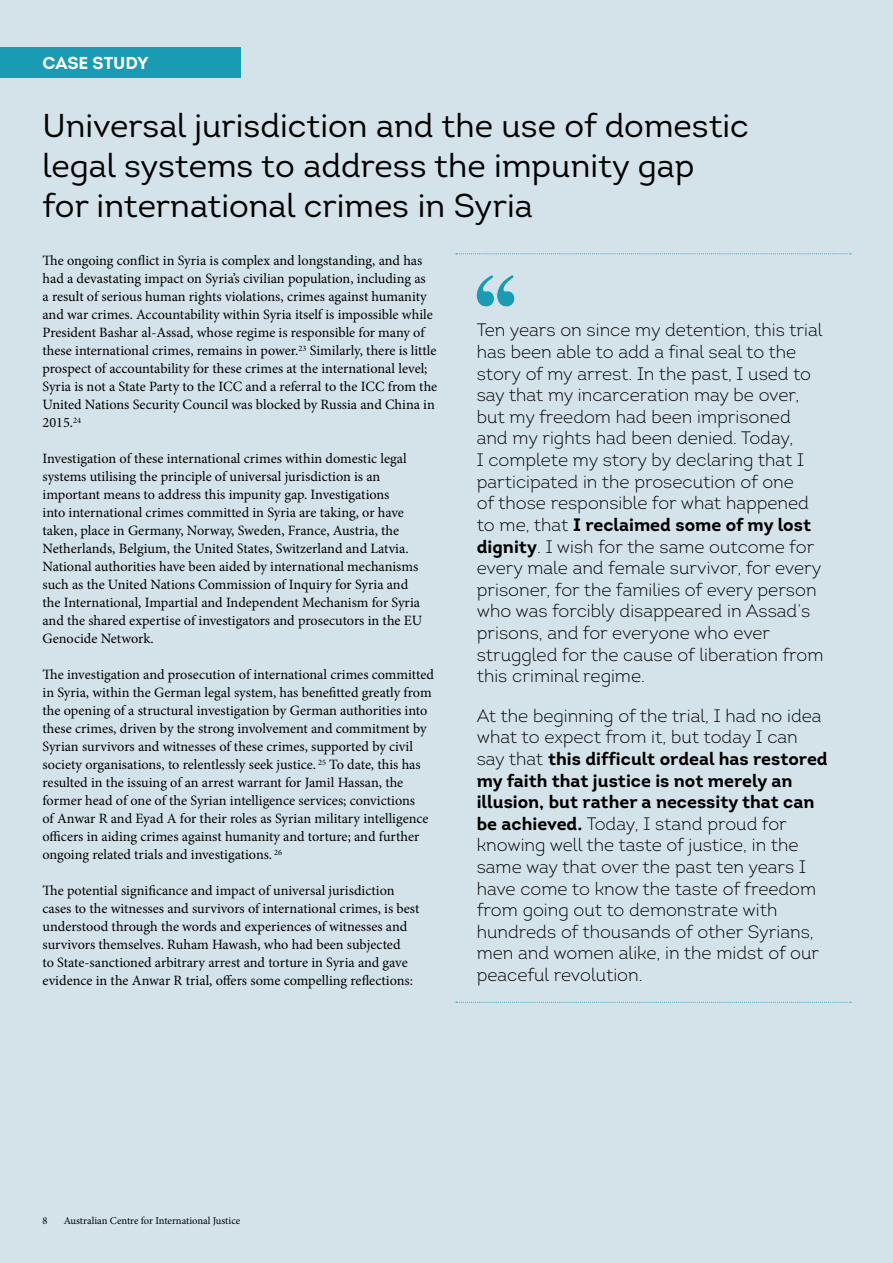
<style>
.page{position:relative;width:893px;height:1263px;background:#d4e3ea}
.page>*{position:absolute;margin:0;border:0;box-sizing:border-box;transform-origin:0 0}
.t1{font:33px/39.6px "Intro";color:#000}
.t2{font:300 18px/21.6px "Intro";color:#000}
.t3{font:700 17.25px "Intro";letter-spacing:-.005em;color:#fff}
.t4{font:14.25px/18px "Minion Pro";color:#000}
.t5{font:10.5px "Minion Pro";letter-spacing:-.005em;color:#000}
.s1{font-weight:700}
</style>
<div class="page">
<div style="left:0;top:47px;width:241px;height:31px;background:#1a9bb4"></div>
<svg style="left:456px;top:253px;width:395px;height:1px"></svg>
<svg style="left:456px;top:1002px;width:395px;height:1px"></svg>
<svg style="left:477px;top:275px;width:37px;height:31px"></svg>
<p class="t3" style="left:43px;top:52px;width:107px">CASE STUDY</p>
<h1 class="t1" style="left:43px;top:106px;width:708px">Universal jurisdiction and the use of domestic legal systems to address the impunity gap for international crimes in Syria</h1>
<p class="t4" style="left:43px;top:252px;width:396px">The ongoing conflict in Syria is complex and longstanding, and has had a devastating impact on Syria’s civilian population, including as<br>a result of serious human rights violations, crimes against humanity and war crimes. Accountability within Syria itself is impossible while President Bashar al-Assad, whose regime is responsible for many of these international crimes, remains in power.<sup>23</sup> Similarly, there is little prospect of accountability for these crimes at the international level; Syria is not a State Party to the ICC and a referral to the ICC from the United Nations Security Council was blocked by Russia and China in 2015.<sup>24</sup></p>
<p class="t4" style="left:43px;top:450px;width:381px">Investigation of these international crimes within domestic legal systems utilising the principle of universal jurisdiction is an important means to address this impunity gap. Investigations<br>into international crimes committed in Syria are taking, or have taken, place in Germany, Norway, Sweden, France, Austria, the Netherlands, Belgium, the United States, Switzerland and Latvia.<br>National authorities have been aided by international mechanisms such as the United Nations Commission of Inquiry for Syria and the International, Impartial and Independent Mechanism for Syria and the shared expertise of investigators and prosecutors in the EU Genocide Network.</p>
<p class="t4" style="left:43px;top:666px;width:393px">The investigation and prosecution of international crimes committed in Syria, within the German legal system, has benefitted greatly from the opening of a structural investigation by German authorities into these crimes, driven by the strong involvement and commitment by Syrian survivors and witnesses of these crimes, supported by civil society organisations, to relentlessly seek justice. <sup>25</sup> To date, this has resulted in the issuing of an arrest warrant for Jamil Hassan, the former head of one of the Syrian intelligence services; convictions<br>of Anwar R and Eyad A for their roles as Syrian military intelligence officers in aiding crimes against humanity and torture; and further ongoing related trials and investigations. <sup>26</sup></p>
<p class="t4" style="left:43px;top:882px;width:378px">The potential significance and impact of universal jurisdiction cases to the witnesses and survivors of international crimes, is best understood through the words and experiences of witnesses and survivors themselves. Ruham Hawash, who had been subjected<br>to State-sanctioned arbitrary arrest and torture in Syria and gave evidence in the Anwar R trial, offers some compelling reflections:</p>
<p class="t2" style="left:477px;top:319px;width:348px">Ten years on since my detention, this trial has been able to add a final seal to the story of my arrest. In the past, I used to say that my incarceration may be over, but my freedom had been imprisoned and my rights had been denied. Today,<br>I complete my story by declaring that I participated in the prosecution of one<br>of those responsible for what happened to me, that <span class="s1">I reclaimed some of my lost dignity</span>. I wish for the same outcome for every male and female survivor, for every prisoner, for the families of every person who was forcibly disappeared in Assad’s prisons, and for everyone who ever struggled for the cause of liberation from this criminal regime.</p>
<p class="t2" style="left:477px;top:705px;width:353px">At the beginning of the trial, I had no idea what to expect from it, but today I can say that <span class="s1">this difficult ordeal has restored my faith that justice is not merely an illusion, but rather a necessity that can be achieved.</span> Today, I stand proud for knowing well the taste of justice, in the same way that over the past ten years I have come to know the taste of freedom from going out to demonstrate with hundreds of thousands of other Syrians, men and women alike, in the midst of our peaceful revolution.</p>
<p class="t5" style="left:43px;top:1214px;width:7px">8</p>
<p class="t5" style="left:64px;top:1214px;width:178px">Australian Centre for International Justice</p>
</div>
